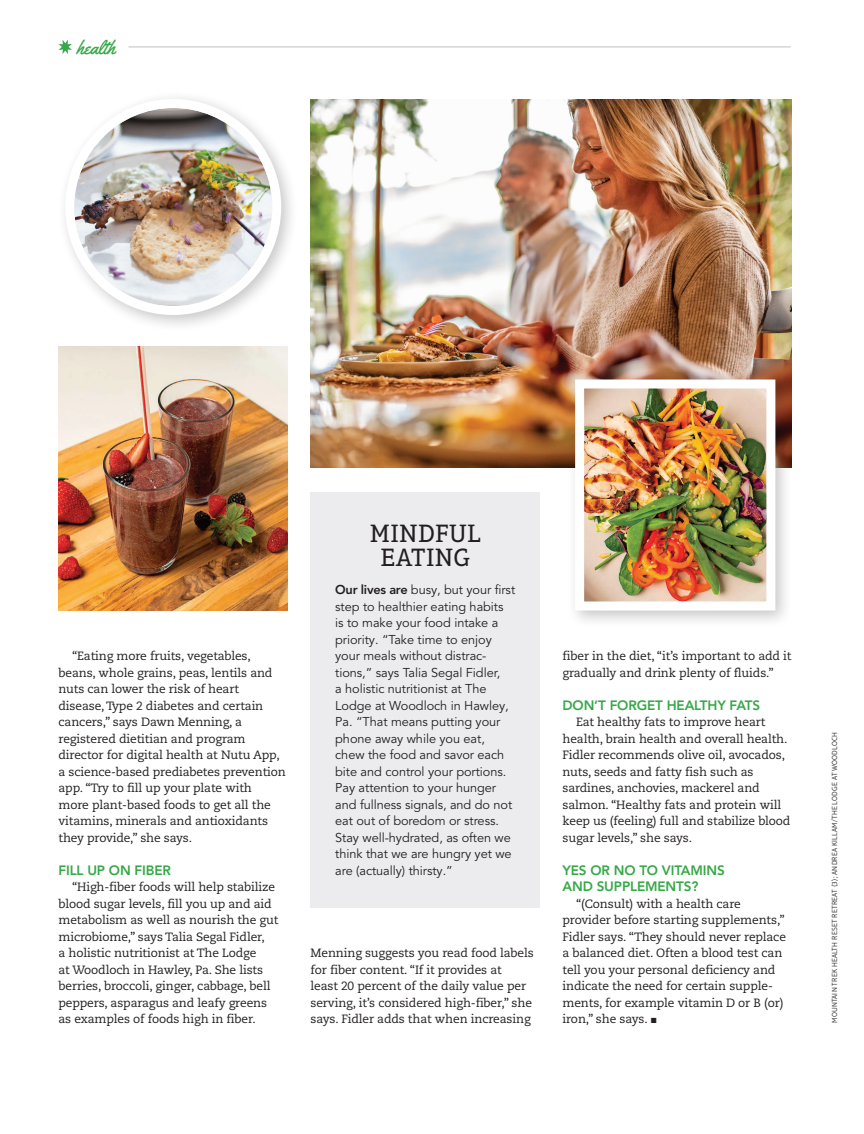
<style>
.page{position:relative;width:864px;height:1134px;background:#fff}
.page>*{position:absolute;margin:0;border:0;box-sizing:border-box;transform-origin:0 0}
.MW_-_BOB_Sidebar_Head_1{font:25.5px/24px "Aptifer Slab LT Pro";letter-spacing:.015em;color:#231f20;text-align:center}
.MW_-_Script_Box_Head{font:19.5px "Yellowtail";color:#36a848}
.MW_-_Sub_Head{font:800 13.5px/16.5px "Avenir LT Pro";letter-spacing:-.01em;color:#36a848}
.t1{font:12.75px/16.5px "Avenir LT Pro";letter-spacing:-.005em;color:#231f20}
.MW_-_Body_Copy{font:12px/16.5px "Caecilia LT Std";letter-spacing:-.01em;color:#231f20}
.MW_-_Photo_Credit{font:300 7.5px "Aptifer Sans LT Pro";letter-spacing:.025em;color:#231f20}
.s1{font-weight:800}
.s2{font-family:"USAT Pi";font-weight:700}
</style>
<div class="page">
<img style="left:58px;top:346px;width:230px;height:264px">
<hr style="left:129px;top:46px;width:662px;height:1px;background:#c7c8ca">
<svg style="left:58px;top:40px;width:14px;height:14px"></svg>
<div style="left:310px;top:492px;width:230px;height:416px;background:#ececee"></div>
<div style="left:57px;top:91px;width:242px;height:242px;background:#231f20;opacity:.25"></div>
<div style="left:70px;top:104px;width:207px;height:206px;background:#fff;border-radius:50%"></div>
<img style="left:74px;top:108px;width:198px;height:198px;border-radius:99px">
<div style="left:65px;top:99px;width:216px;height:216px;border:9px solid #fff;border-radius:50%"></div>
<img style="left:310px;top:99px;width:482px;height:368px">
<div style="left:566px;top:371px;width:227px;height:257px;background:#231f20;opacity:.25"></div>
<img style="left:571px;top:375px;width:209px;height:240px">
<p class="MW_-_Script_Box_Head" style="left:76px;top:35px;width:40px">health</p>
<p class="MW_-_Body_Copy" style="left:58px;top:648px;width:229px;text-indent:14px">“Eating more fruits, vegetables, beans, whole grains, peas, lentils and nuts can lower the risk of heart disease, Type 2 diabetes and certain cancers,” says Dawn Menning, a registered dietitian and program director for digital health at Nutu App, a science-based prediabetes prevention app. “Try to fill up your plate with<br>more plant-based foods to get all the vitamins, minerals and antioxidants they provide,” she says.</p>
<p class="MW_-_Sub_Head" style="left:58px;top:862px;width:114px">FILL UP ON FIBER</p>
<p class="MW_-_Body_Copy" style="left:58px;top:879px;width:222px;text-indent:14px">“High-fiber foods will help stabilize blood sugar levels, fill you up and aid metabolism as well as nourish the gut microbiome,” says Talia Segal Fidler,<br>a holistic nutritionist at The Lodge<br>at Woodloch in Hawley, Pa. She lists berries, broccoli, ginger, cabbage, bell peppers, asparagus and leafy greens as examples of foods high in fiber.</p>
<p class="MW_-_BOB_Sidebar_Head_1" style="left:370px;top:521px;width:112px">MINDFUL<br>EATING</p>
<p class="t1" style="left:335px;top:582px;width:182px"><span class="s1">Our lives are</span> busy, but your first step to healthier eating habits<br>is to make your food intake a priority. “Take time to enjoy your meals without distrac&shy;tions,” says Talia Segal Fidler,<br>a holistic nutritionist at The<br>Lodge at Woodloch in Hawley,<br>Pa. “That means putting your phone away while you eat, chew the food and savor each bite and control your portions.<br>Pay attention to your hunger and fullness signals, and do not eat out of boredom or stress.<br>Stay well-hydrated, as often we think that we are hungry yet we are (actually) thirsty.”</p>
<p class="MW_-_Body_Copy" style="left:310px;top:945px;width:225px">Menning suggests you read food labels for fiber content. “If it provides at<br>least 20 percent of the daily value per serving, it’s considered high-fiber,” she says. Fidler adds that when increasing</p>
<p class="MW_-_Body_Copy" style="left:562px;top:648px;width:231px">fiber in the diet, “it’s important to add it gradually and drink plenty of fluids.”</p>
<p class="MW_-_Sub_Head" style="left:562px;top:697px;width:199px">DON’T FORGET HEALTHY FATS</p>
<p class="MW_-_Body_Copy" style="left:562px;top:714px;width:229px;text-indent:14px">Eat healthy fats to improve heart health, brain health and overall health.<br>Fidler recommends olive oil, avocados, nuts, seeds and fatty fish such as sardines, anchovies, mackerel and salmon. “Healthy fats and protein will keep us (feeling) full and stabilize blood sugar levels,” she says.</p>
<p class="MW_-_Sub_Head" style="left:562px;top:862px;width:164px">YES OR NO TO VITAMINS<br>AND SUPPLEMENTS?</p>
<p class="MW_-_Body_Copy" style="left:562px;top:895px;width:225px;text-indent:14px">“(Consult) with a health care provider before starting supplements,” Fidler says. “They should never replace a balanced diet. Often a blood test can tell you your personal deficiency and indicate the need for certain supple&shy;ments, for example vitamin D or B (or) iron,” she says. <span class="s2">l</span></p>
<p class="MW_-_Photo_Credit" style="left:830px;top:1023px;width:292px;rotate:-90deg">MOUNTAIN TREK HEALTH RESET RETREAT (3); ANDREA KILLAM/THE LODGE AT WOODLOCH</p>
</div>
